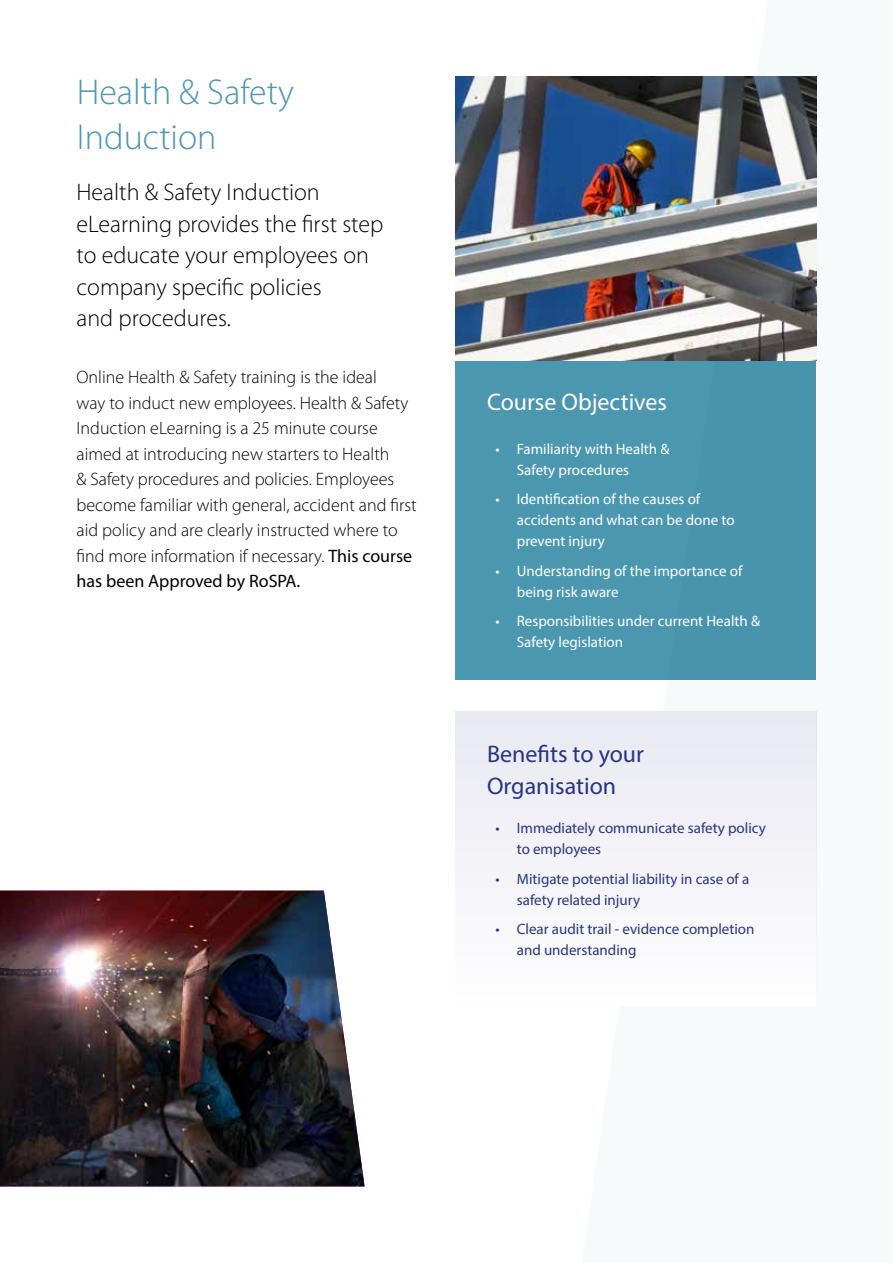
<style>
.page{position:relative;width:893px;height:1263px;background:#fff}
.page>*{position:absolute;margin:0;border:0;box-sizing:border-box;transform-origin:0 0}
.t1{font:300 36px/45px "Myriad Pro";color:#4b97b0}
.t2{font:300 24px/31.5px "Myriad Pro";color:#000}
.t3{font:24px/31.5px "Myriad Pro";color:#283583}
.t4{font:24px "Myriad Pro";color:#fff}
.t5{font:300 18px/25.5px "Myriad Pro";color:#000}
.t6{font:15px/21px "Myriad Pro";color:#fff}
.t7{font:15px/21px "Myriad Pro";color:#283583}
.s1{font-weight:400}
</style>
<div class="page">
<div style="left:455px;top:360px;width:361px;height:319px;background:#4b97b0"></div>
<img style="left:455px;top:77px;width:361px;height:283px">
<img style="left:0;top:891px;width:365px;height:295px">
<div style="left:455px;top:711px;width:361px;height:296px;background:#f3f3f8"></div>
<h1 class="t1" style="left:77px;top:69px;width:219px">Health &amp; Safety<br>Induction</h1>
<h2 class="t2" style="left:77px;top:176px;width:308px">Health &amp; Safety Induction eLearning provides the first step to educate your employees on company specific policies<br>and procedures.</h2>
<p class="t5" style="left:77px;top:364px;width:342px">Online Health &amp; Safety training is the ideal<br>way to induct new employees. Health &amp; Safety Induction eLearning is a 25 minute course aimed at introducing new starters to Health<br>&amp; Safety procedures and policies. Employees become familiar with general, accident and first aid policy and are clearly instructed where to find more information if necessary. <span class="s1">This course has been Approved by RoSPA.</span></p>
<h2 class="t4" style="left:487px;top:387px;width:182px">Course Objectives</h2>
<p class="t6" style="left:517px;top:438px;width:154px;text-indent:-21px">• Familiarity with Health &amp;<br>Safety procedures</p>
<p class="t6" style="left:517px;top:489px;width:219px;text-indent:-21px">• Identification of the causes of accidents and what can be done to prevent injury</p>
<p class="t6" style="left:517px;top:560px;width:227px;text-indent:-21px">• Understanding of the importance of being risk aware</p>
<p class="t6" style="left:517px;top:611px;width:245px;text-indent:-21px">• Responsibilities under current Health &amp;<br>Safety legislation</p>
<h2 class="t3" style="left:487px;top:738px;width:158px">Benefits to your<br>Organisation</h2>
<p class="t7" style="left:517px;top:818px;width:251px;text-indent:-21px">• Immediately communicate safety policy to employees</p>
<p class="t7" style="left:517px;top:868px;width:234px;text-indent:-21px">• Mitigate potential liability in case of a safety related injury</p>
<p class="t7" style="left:517px;top:919px;width:239px;text-indent:-21px">• Clear audit trail - evidence completion and understanding</p>
</div>
